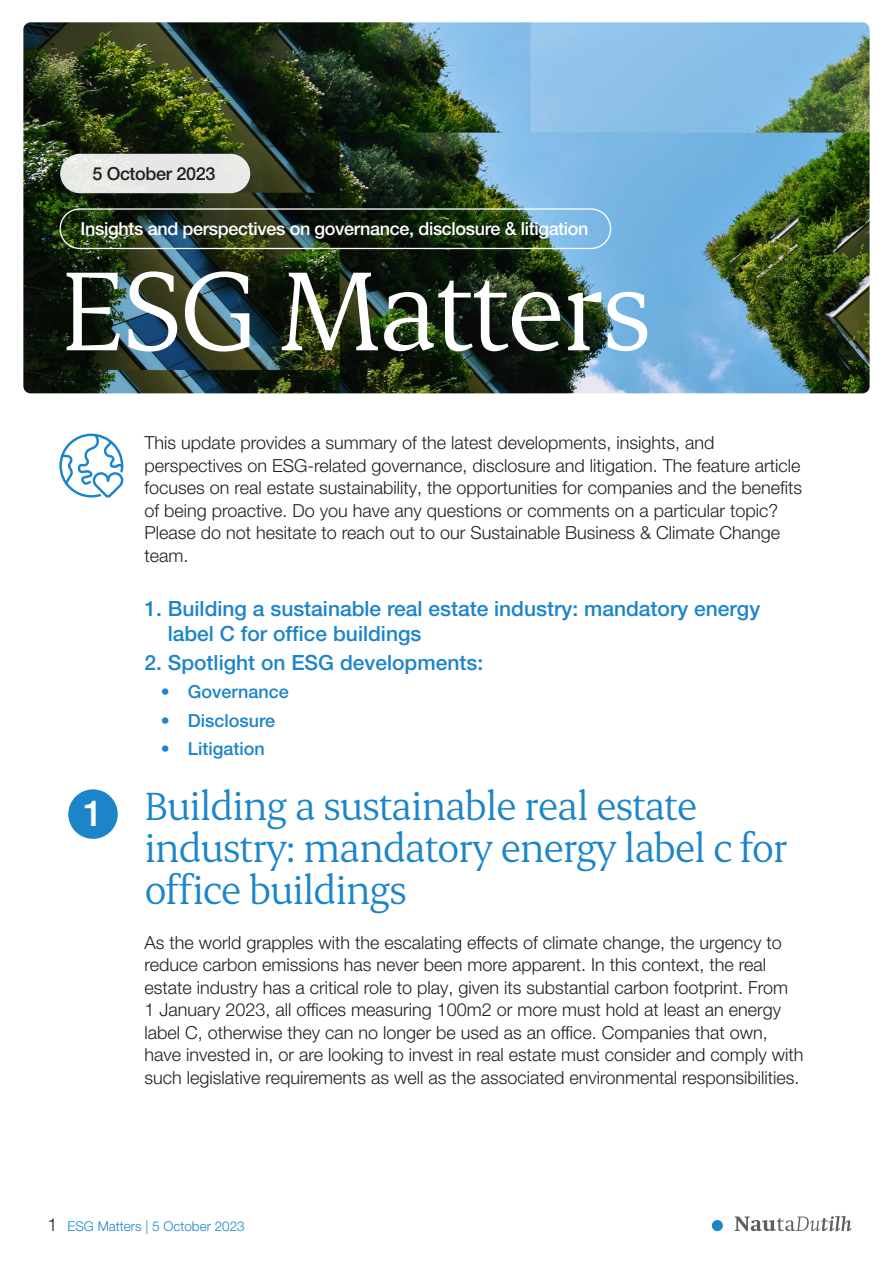
<style>
.page{position:relative;width:893px;height:1263px;background:#fff}
.page>*{position:absolute;margin:0;border:0;box-sizing:border-box;transform-origin:0 0}
.t1{font:128.4px "Erode";letter-spacing:-.03em;color:#fff}
.de_headers{font:45px/42px "Erode";letter-spacing:-.03em;color:#1c85c9}
.Number{font:500 36px "Helvetica Neue LT Pro";color:#fff}
.de_subheaders{font:500 21px/25.5px "Helvetica Neue LT Pro";color:#1c85c9}
.De_bodytext{font:300 18px/22.5px "Helvetica Neue LT Pro";color:#231f20}
.t2{font:500 18px "Helvetica Neue LT Pro";letter-spacing:-.02em;color:#fff}
.t3{font:500 18px "Helvetica Neue LT Pro";color:#1c85c9}
.t4{font:500 18px "Helvetica Neue LT Pro";letter-spacing:-.02em;color:#231f20}
.t5{font:300 13.5px "Helvetica Neue LT Pro";color:#1c85c9}
.s1{font-size:18px;color:#231f20}
</style>
<div class="page">
<svg style="left:735px;top:1216px;width:116px;height:15px"></svg>
<div style="left:712px;top:1220px;width:11px;height:11px;background:#1c85c9;border-radius:50%"></div>
<div style="left:68px;top:789px;width:50px;height:50px;background:#1c85c9;border-radius:50%"></div>
<img style="left:23px;top:22px;width:847px;height:371px">
<svg style="left:59px;top:433px;width:65px;height:65px"></svg>
<div style="left:60px;top:208px;width:551px;height:41px;border:1px solid #fff;border-radius:20px"></div>
<div style="left:60px;top:154px;width:190px;height:39px;background:#e6e7e5;border-radius:20px"></div>
<p class="t4" style="left:92px;top:163px;width:125px">5 October 2023</p>
<p class="t2" style="left:81px;top:218px;width:509px">Insights and perspectives on governance, disclosure &amp; litigation</p>
<p class="t1" style="left:61px;top:235px;width:593px">ESG Matters</p>
<p class="Number" style="left:83px;top:792px;width:22px">1</p>
<p class="De_bodytext" style="left:144px;top:431px;width:659px">This update provides a summary of the latest developments, insights, and perspectives on ESG-related governance, disclosure and litigation. The feature article focuses on real estate sustainability, the opportunities for companies and the benefits of being proactive. Do you have any questions or comments on a particular topic?<br>Please do not hesitate to reach out to our Sustainable Business &amp; Climate Change team.</p>
<p class="de_subheaders" style="left:168px;top:595px;width:594px;text-indent:-23px">1. Building a sustainable real estate industry: mandatory energy label C for office buildings</p>
<p class="de_subheaders" style="left:144px;top:649px;width:340px">2. Spotlight on ESG developments:</p>
<p class="t3" style="left:161px;top:681px;width:130px">• Governance</p>
<p class="t3" style="left:161px;top:710px;width:116px">• Disclosure</p>
<p class="t3" style="left:161px;top:738px;width:106px">• Litigation</p>
<p class="de_headers" style="left:144px;top:783px;width:645px">Building a sustainable real estate industry: mandatory energy label c for office buildings</p>
<p class="De_bodytext" style="left:144px;top:931px;width:661px">As the world grapples with the escalating effects of climate change, the urgency to reduce carbon emissions has never been more apparent. In this context, the real estate industry has a critical role to play, given its substantial carbon footprint. From<br>1 January 2023, all offices measuring 100m2 or more must hold at least an energy label C, otherwise they can no longer be used as an office. Companies that own, have invested in, or are looking to invest in real estate must consider and comply with such legislative requirements as well as the associated environmental responsibilities.</p>
<p class="t5" style="left:47px;top:1218px;width:199px"><span class="s1">1</span> ESG Matters | 5 October 2023</p>
</div>
